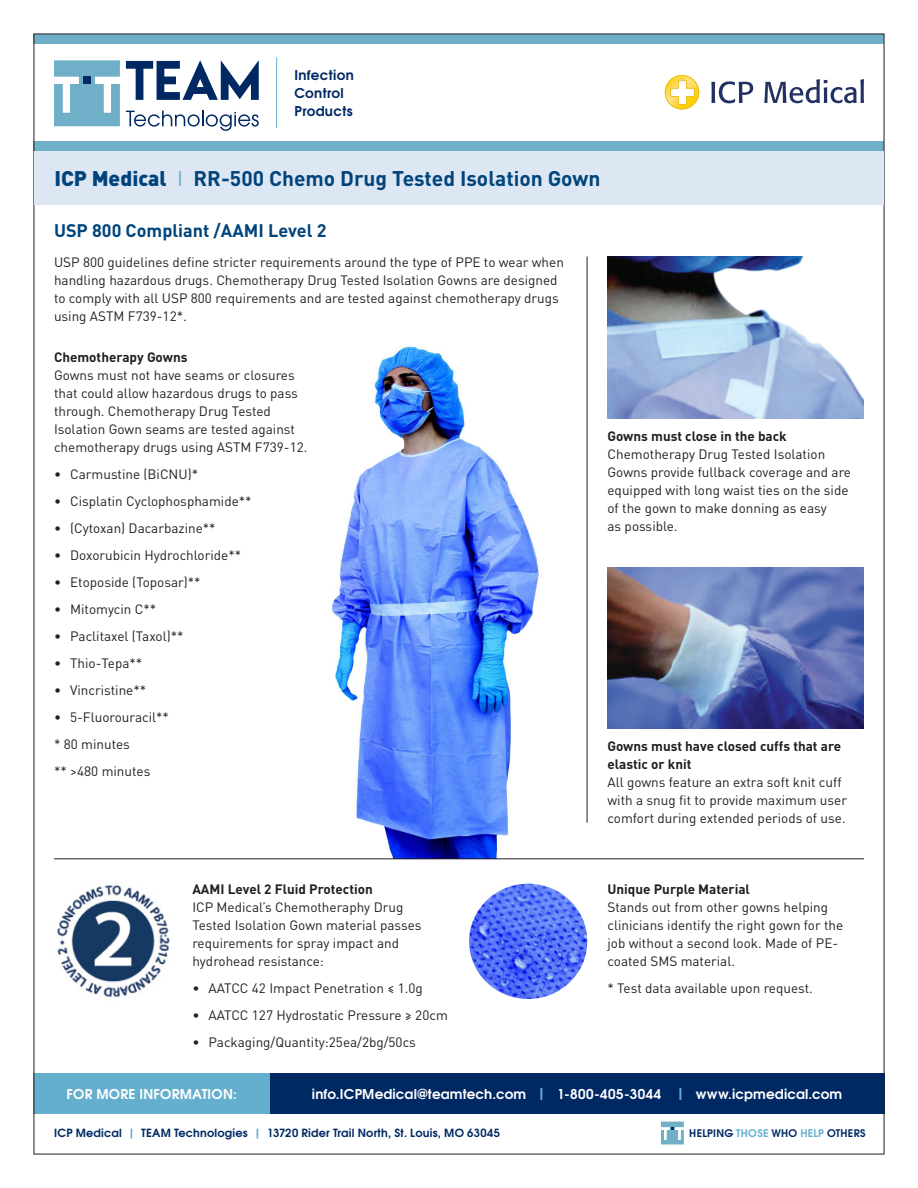
<style>
.page{position:relative;width:918px;height:1188px;background:#fff}
.page>*{position:absolute;margin:0;border:0;box-sizing:border-box;transform-origin:0 0}
.Heading_1{font:700 21px "DIN Pro";color:#00447b}
.Heading_2{font:700 18px "DIN Pro";color:#00447b}
.Body_Text{font:13.5px/18px "DIN Pro";color:#231f20}
.t1{font:700 13.5px "Te X Gyre Adventor";letter-spacing:.015em;color:#fff}
.t2{font:700 13.5px/18px "Te X Gyre Adventor";letter-spacing:.025em;color:#002964}
.t3{font:700 11.25px "Te X Gyre Adventor";letter-spacing:.02em;color:#002964}
.t4{font:700 10.5px "Te X Gyre Adventor";letter-spacing:.025em;color:#002964}
.s1{font-weight:900}
.s2{font-weight:400;color:#65afce}
.s3{font-weight:700}
.s4{color:#65afce}
</style>
<div class="page">
<div style="left:34px;top:34px;width:850px;height:9px;background:#6fb0c8"></div>
<div style="left:34px;top:142px;width:850px;height:9px;background:#6fb0c8"></div>
<svg style="left:661px;top:1122px;width:23px;height:22px"></svg>
<div style="left:270px;top:1073px;width:614px;height:41px;background:#002964"></div>
<svg style="left:126px;top:111px;width:133px;height:20px"></svg>
<svg style="left:126px;top:60px;width:133px;height:40px"></svg>
<svg style="left:54px;top:60px;width:66px;height:66px"></svg>
<div style="left:83px;top:77px;width:8px;height:7px;background:#002964"></div>
<hr style="left:276px;top:57px;width:1px;height:71px;background:#65afce">
<div style="left:34px;top:1073px;width:236px;height:41px;background:#65afce"></div>
<svg style="left:711px;top:81px;width:42px;height:22px"></svg>
<svg style="left:764px;top:79px;width:100px;height:24px"></svg>
<svg style="left:665px;top:75px;width:34px;height:34px"></svg>
<div style="left:34px;top:151px;width:850px;height:54px;background:#dde7f3"></div>
<img style="left:322px;top:345px;width:230px;height:514px">
<img style="left:608px;top:256px;width:256px;height:162px">
<img style="left:608px;top:567px;width:256px;height:162px">
<img style="left:57px;top:885px;width:113px;height:112px">
<img style="left:469px;top:884px;width:118px;height:115px">
<hr style="left:54px;top:859px;width:810px;height:1px;background:#231f20">
<hr style="left:587px;top:256px;width:1px;height:567px;background:#231f20">
<p class="t2" style="left:294px;top:65px;width:61px">Infection<br>Control<br>Products</p>
<p class="Heading_1" style="left:54px;top:164px;width:548px"><span class="s1">ICP Medical</span> <span class="s2">I</span> RR-500 Chemo Drug Tested Isolation Gown</p>
<p class="Heading_2" style="left:54px;top:218px;width:274px">USP 800 Compliant /AAMI Level 2</p>
<p class="Body_Text" style="left:54px;top:252px;width:511px">USP 800 guidelines define stricter requirements around the type of PPE to wear when handling hazardous drugs. Chemotherapy Drug Tested Isolation Gowns are designed to comply with all USP 800 requirements and are tested against chemotherapy drugs using ASTM F739-12*.</p>
<p class="Body_Text" style="left:54px;top:347px;width:255px"><span class="s3">Chemotherapy Gowns<br></span>Gowns must not have seams or closures that could allow hazardous drugs to pass through. Chemotherapy Drug Tested Isolation Gown seams are tested against chemotherapy drugs using ASTM F739-12.</p>
<p class="Body_Text" style="left:54px;top:464px;width:146px">• Carmustine (BiCNU)*</p>
<p class="Body_Text" style="left:54px;top:491px;width:199px">• Cisplatin Cyclophosphamide**</p>
<p class="Body_Text" style="left:54px;top:518px;width:163px">• (Cytoxan) Dacarbazine**</p>
<p class="Body_Text" style="left:54px;top:545px;width:189px">• Doxorubicin Hydrochloride**</p>
<p class="Body_Text" style="left:54px;top:572px;width:148px">• Etoposide (Toposar)**</p>
<p class="Body_Text" style="left:54px;top:599px;width:104px">• Mitomycin C**</p>
<p class="Body_Text" style="left:54px;top:626px;width:131px">• Paclitaxel (Taxol)**</p>
<p class="Body_Text" style="left:54px;top:653px;width:90px">• Thio-Tepa**</p>
<p class="Body_Text" style="left:54px;top:680px;width:94px">• Vincristine**</p>
<p class="Body_Text" style="left:54px;top:707px;width:117px">• 5-Fluorouracil**</p>
<p class="Body_Text" style="left:54px;top:734px;width:77px">* 80 minutes</p>
<p class="Body_Text" style="left:54px;top:761px;width:98px">** &gt;480 minutes</p>
<p class="Body_Text" style="left:608px;top:427px;width:245px"><span class="s3">Gowns must close in the back<br></span>Chemotherapy Drug Tested Isolation<br>Gowns provide fullback coverage and are equipped with long waist ties on the side of the gown to make donning as easy<br>as possible.</p>
<p class="Body_Text" style="left:608px;top:736px;width:241px"><span class="s3">Gowns must have closed cuffs that are elastic or knit<br></span>All gowns feature an extra soft knit cuff with a snug fit to provide maximum user comfort during extended periods of use.</p>
<p class="Body_Text" style="left:192px;top:880px;width:231px"><span class="s3">AAMI Level 2 Fluid Protection<br></span>ICP Medical’s Chemotheraphy Drug<br>Tested Isolation Gown material passes requirements for spray impact and hydrohead resistance:</p>
<p class="Body_Text" style="left:192px;top:979px;width:232px">• AATCC 42 Impact Penetration ≤ 1.0g</p>
<p class="Body_Text" style="left:192px;top:1006px;width:257px">• AATCC 127 Hydrostatic Pressure ≥ 20cm</p>
<p class="Body_Text" style="left:192px;top:1033px;width:225px">• Packaging/Quantity:25ea/2bg/50cs</p>
<p class="Body_Text" style="left:608px;top:880px;width:237px"><span class="s3">Unique Purple Material<br></span>Stands out from other gowns helping clinicians identify the right gown for the job without a second look. Made of PE&shy;coated SMS material.</p>
<p class="Body_Text" style="left:608px;top:979px;width:207px">* Test data available upon request.</p>
<p class="t1" style="left:312px;top:1082px;width:532px">info.ICPMedical@teamtech.com <span class="s4">|</span> 1-800-405-3044 <span class="s4">|</span> www.icpmedical.com</p>
<p class="t3" style="left:54px;top:1123px;width:448px">ICP Medical <span class="s4">|</span> TEAM Technologies <span class="s4">|</span> 13720 Rider Trail North, St. Louis, MO 63045</p>
<p class="t4" style="left:689px;top:1124px;width:178px">HELPING <span class="s4">THOSE</span> WHO <span class="s4">HELP</span> OTHERS</p>
<p class="t1" style="left:67px;top:1082px;width:172px">FOR MORE INFORMATION:</p>
</div>
